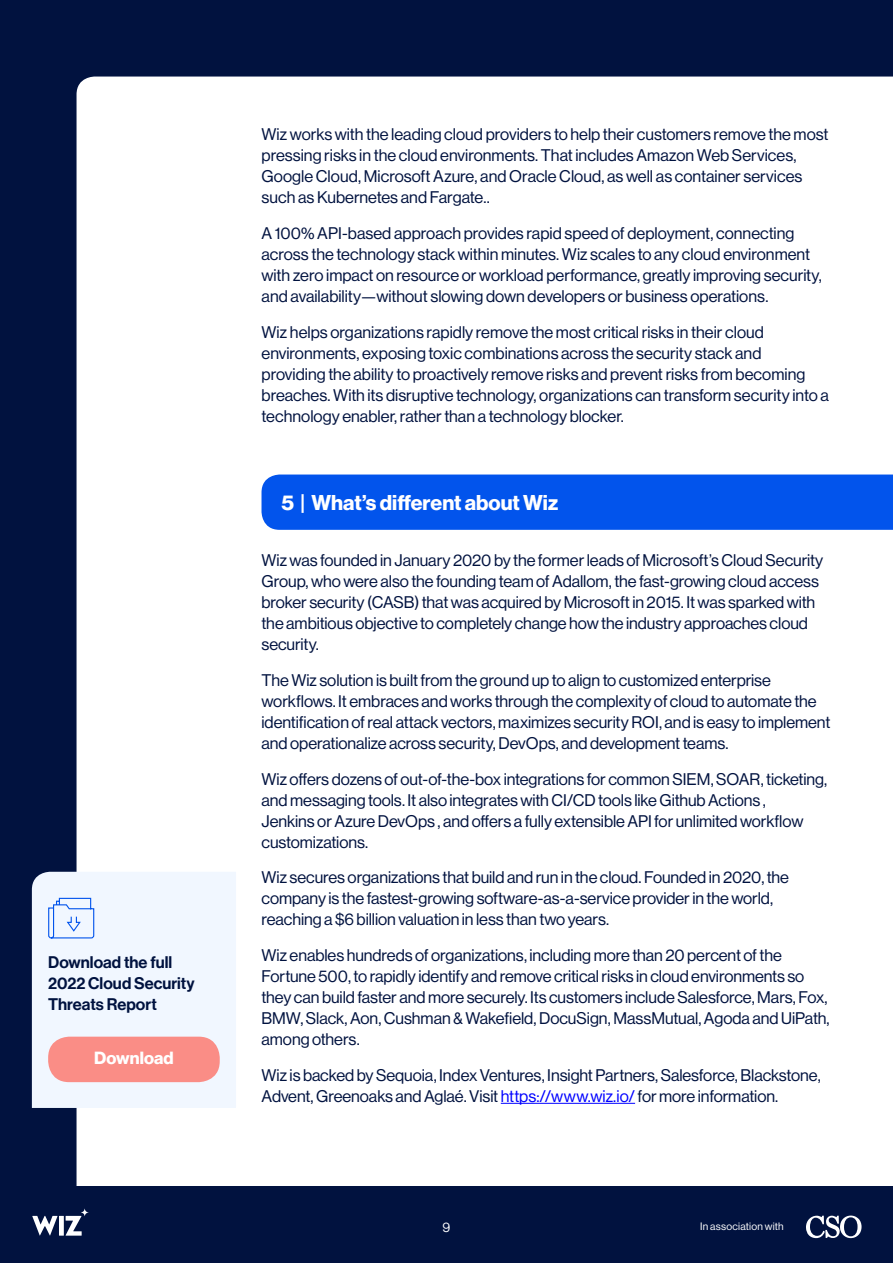
<style>
.page{position:relative;width:893px;height:1263px;background:#fff}
.page>*{position:absolute;margin:0;border:0;box-sizing:border-box;transform-origin:0 0}
.t1{font:700 21px "Neue Haas Display";color:#fff}
.t2{font:700 17.25px "Neue Haas Display";letter-spacing:.005em;color:#fff}
.t3{font:16.5px/21px "N Haas Grotesk DS Pro 55 Rg";color:#00123f}
.t4{font:16.5px/21px "N Haas Grotesk DS Pro 65 Md";color:#00123f}
.t5{font:13.5px "N Haas Grotesk DS Pro 55 Rg";color:#fff}
.t6{font:10.5px "N Haas Grotesk DS Pro 55 Rg";letter-spacing:.025em;color:#fff}
.s1{color:#00f}
</style>
<div class="page">
<div style="left:0;top:0;width:892px;height:1263px;background:#01123f"></div>
<div style="left:77px;top:77px;width:815px;height:1109px;background:#fff"></div>
<div style="left:32px;top:872px;width:204px;height:236px;background:#f1f7ff"></div>
<hr style="left:501px;top:1103px;width:134px;height:1px;background:#00f">
<div style="left:261px;top:474px;width:632px;height:56px;background:#0254ec"></div>
<svg style="left:48px;top:897px;width:47px;height:42px;background:#cbddfb"></svg>
<div style="left:48px;top:1037px;width:172px;height:45px;background:#fa8d86;border-radius:21px"></div>
<div style="left:0;top:1186px;width:893px;height:77px;background:#01123f"></div>
<svg style="left:806px;top:1215px;width:55px;height:23px"></svg>
<svg style="left:32px;top:1208px;width:57px;height:27px"></svg>
<p class="t4" style="left:48px;top:952px;width:148px">Download the full<br>2022 Cloud Security<br>Threats Report</p>
<p class="t2" style="left:94px;top:1048px;width:81px">Download</p>
<p class="t3" style="left:261px;top:124px;width:569px">Wiz works with the leading cloud providers to help their customers remove the most pressing risks in the cloud environments. That includes Amazon Web Services, Google Cloud, Microsoft Azure, and Oracle Cloud, as well as container services such as Kubernetes and Fargate..</p>
<p class="t3" style="left:261px;top:223px;width:562px">A 100% API-based approach provides rapid speed of deployment, connecting across the technology stack within minutes. Wiz scales to any cloud environment with zero impact on resource or workload performance, greatly improving security, and availability—without slowing down developers or business operations.</p>
<p class="t3" style="left:261px;top:322px;width:569px">Wiz helps organizations rapidly remove the most critical risks in their cloud environments, exposing toxic combinations across the security stack and providing the ability to proactively remove risks and prevent risks from becoming breaches. With its disruptive technology, organizations can transform security into a technology enabler, rather than a technology blocker.</p>
<p class="t1" style="left:281px;top:490px;width:279px">5 | What’s different about Wiz</p>
<p class="t3" style="left:261px;top:549px;width:563px">Wiz was founded in January 2020 by the former leads of Microsoft’s Cloud Security Group, who were also the founding team of Adallom, the fast-growing cloud access broker security (CASB) that was acquired by Microsoft in 2015. It was sparked with the ambitious objective to completely change how the industry approaches cloud security.</p>
<p class="t3" style="left:261px;top:669px;width:570px">The Wiz solution is built from the ground up to align to customized enterprise workflows. It embraces and works through the complexity of cloud to automate the identification of real attack vectors, maximizes security ROI, and is easy to implement and operationalize across security, DevOps, and development teams.</p>
<p class="t3" style="left:261px;top:768px;width:567px">Wiz offers dozens of out-of-the-box integrations for common SIEM, SOAR, ticketing, and messaging tools. It also integrates with CI/CD tools like Github Actions ,<br>Jenkins or Azure DevOps , and offers a fully extensible API for unlimited workflow customizations.</p>
<p class="t3" style="left:261px;top:867px;width:529px">Wiz secures organizations that build and run in the cloud. Founded in 2020, the company is the fastest-growing software-as-a-service provider in the world, reaching a $6 billion valuation in less than two years.</p>
<p class="t3" style="left:261px;top:945px;width:570px">Wiz enables hundreds of organizations, including more than 20 percent of the Fortune 500, to rapidly identify and remove critical risks in cloud environments so they can build faster and more securely. Its customers include Salesforce, Mars, Fox, BMW, Slack, Aon, Cushman &amp; Wakefield, DocuSign, MassMutual, Agoda and UiPath, among others.</p>
<p class="t3" style="left:261px;top:1065px;width:561px">Wiz is backed by Sequoia, Index Ventures, Insight Partners, Salesforce, Blackstone,<br>Advent, Greenoaks and Aglaé. Visit <span class="s1">https://www.wiz.io/</span> for more information.</p>
<p class="t5" style="left:443px;top:1220px;width:9px">9</p>
<p class="t6" style="left:700px;top:1221px;width:85px">In association with</p>
</div>
